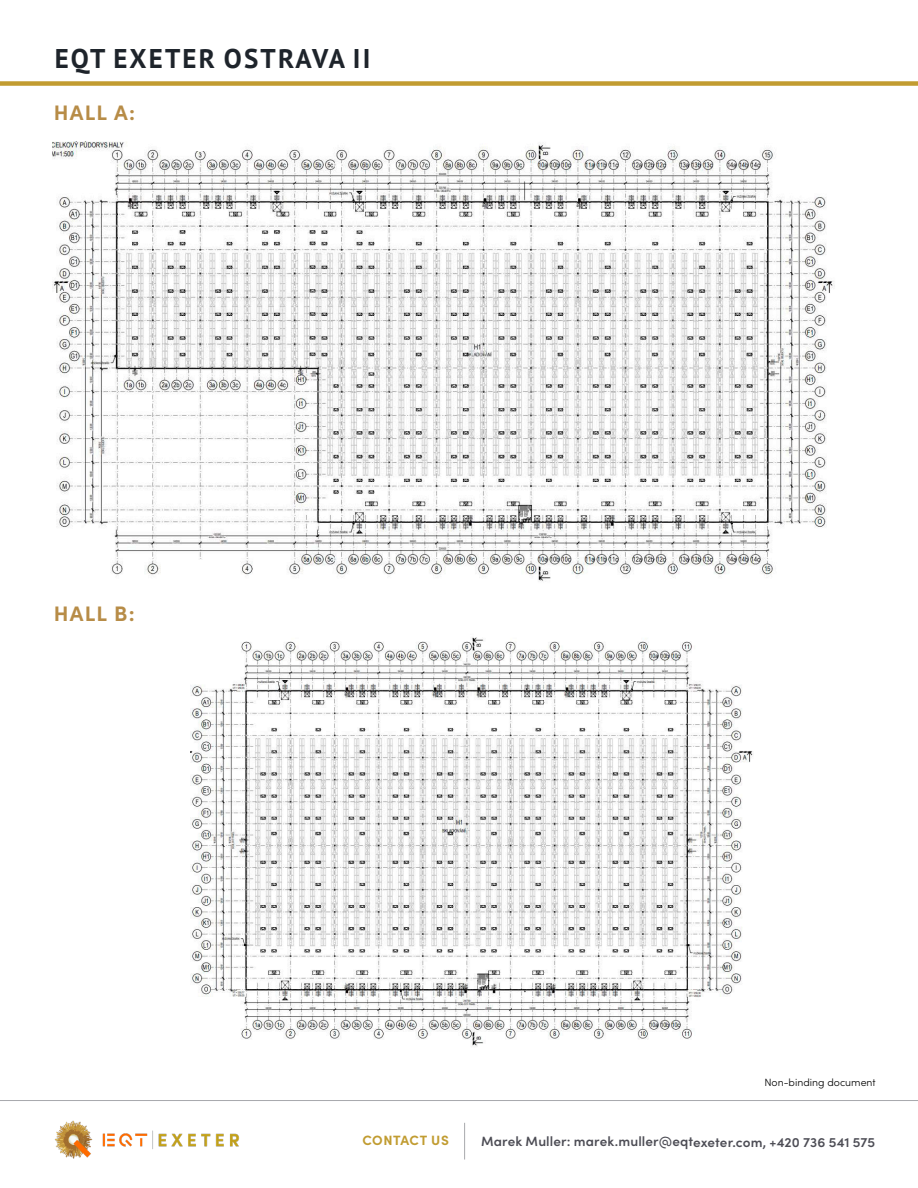
<style>
.page{position:relative;width:918px;height:1188px;background:#fff}
.page>*{position:absolute;margin:0;border:0;box-sizing:border-box;transform-origin:0 0}
.t1{font:700 27px "PT Sans";letter-spacing:.08em;color:#1e242b}
.t2{font:700 21px "Sofia Pro";letter-spacing:.06em;color:#b78c47}
.t3{font:600 13.5px "Sofia Pro";color:#4d4d55}
.t4{font:700 13.5px "Sofia Pro";letter-spacing:.035em;color:#c19c31}
.t5{font:300 10.5px "Sofia Pro";color:#000}
</style>
<div class="page">
<hr style="left:0;top:1100px;width:918px;height:1px;background:#a8a9ad">
<div style="left:0;top:81px;width:918px;height:5px;background:#c29c31"></div>
<img style="left:54px;top:1120px;width:185px;height:39px">
<hr style="left:464px;top:1123px;width:1px;height:37px;background:#a8a9ad">
<img style="left:52px;top:141px;width:783px;height:440px">
<img style="left:190px;top:637px;width:563px;height:409px">
<div style="left:191px;top:561px;width:48px;height:24px;background:#fff"></div>
<div style="left:191px;top:126px;width:48px;height:24px;background:#fff"></div>
<p class="t1" style="left:55px;top:41px;width:317px">EQT EXETER OSTRAVA II</p>
<p class="t2" style="left:54px;top:96px;width:83px">HALL A:</p>
<p class="t2" style="left:54px;top:597px;width:83px">HALL B:</p>
<p class="t5" style="left:765px;top:1075px;width:113px">Non-binding document</p>
<p class="t4" style="left:362px;top:1130px;width:88px">CONTACT US</p>
<p class="t3" style="left:481px;top:1132px;width:396px">Marek Muller: marek.muller@eqtexeter.com, +420 736 541 575</p>
</div>
